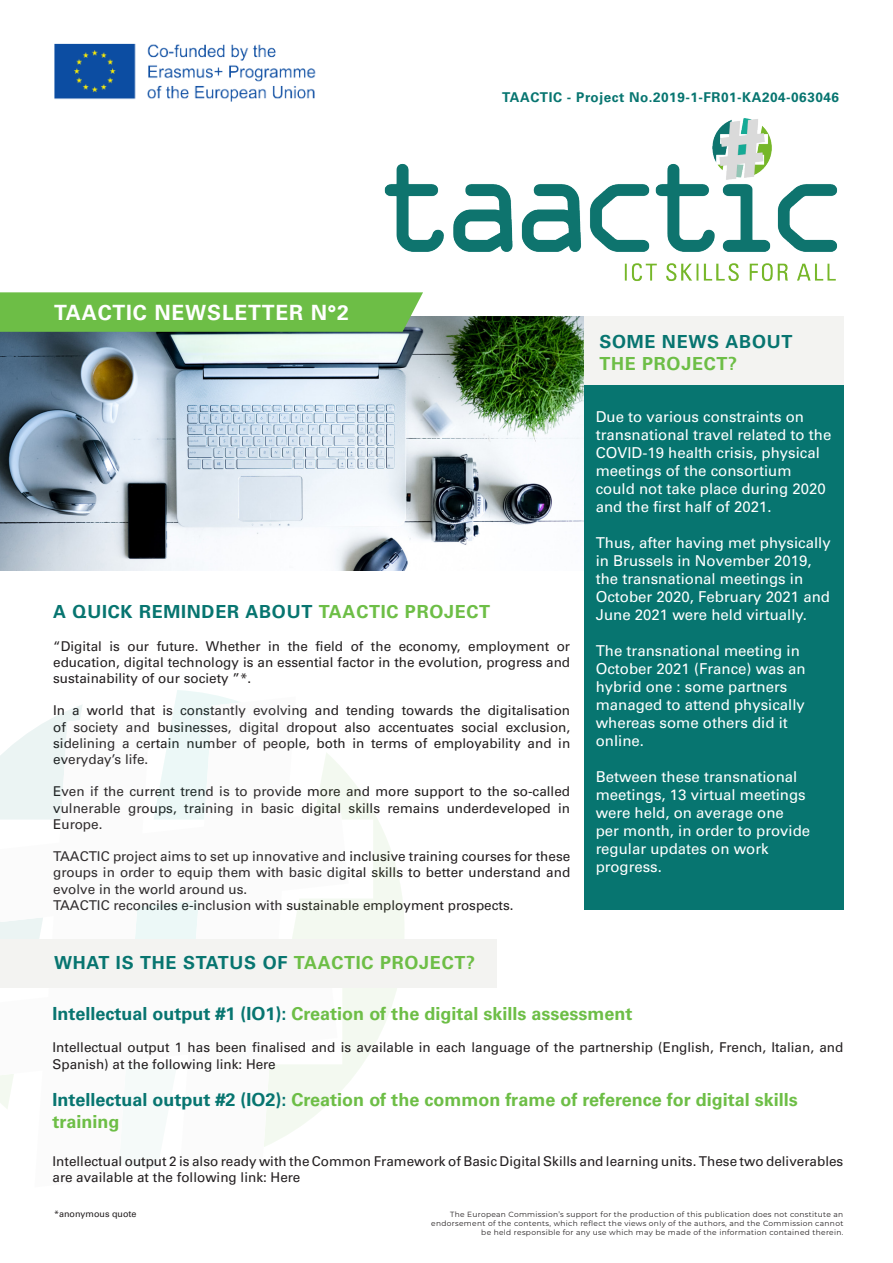
<style>
.page{position:relative;width:893px;height:1263px;background:#fff}
.page>*{position:absolute;margin:0;border:0;box-sizing:border-box;transform-origin:0 0}
.t1{font:21px "Univers LT 65 Bd";letter-spacing:.04em;color:#fff}
.t2{font:18px/21.6px "Univers LT 65 Bd";color:#6dbe46}
.t3{font:18px "Univers LT 65 Bd";letter-spacing:.04em;color:#077570}
.t4{font:18px "Univers LT 65 Bd";letter-spacing:.04em;color:#6dbe46}
.t5{font:15px/18px "Univers LT 55 Rm";color:#fff}
.t6{font:13.5px/16.2px "Univers LT 55 Rm";color:#231f20;text-align:justify}
.t7{font:13.5px "Univers LT 65 Bd";letter-spacing:.04em;color:#077570}
.t8{font:9px "Univers LT 55 Rm";color:#231f20}
.t9{font:7.5px/9px "Montserrat";letter-spacing:.04em;color:#231f20;text-align:right}
.s1{color:#6dbe46}
.s2{color:#077570}
</style>
<div class="page">
<img style="left:54px;top:43px;width:262px;height:59px">
<img style="left:384px;top:118px;width:454px;height:163px">
<svg style="left:176px;top:690px;width:41px;height:6px"></svg>
<svg style="left:349px;top:777px;width:55px;height:305px;fill:#f5faf2"></svg>
<svg style="left:0;top:696px;width:349px;height:451px"></svg>
<img style="left:0;top:316px;width:584px;height:254px">
<div style="left:584px;top:385px;width:259px;height:525px;background:#077570"></div>
<div style="left:584px;top:316px;width:259px;height:69px;background:#f3f3f1"></div>
<div style="left:0;top:939px;width:496px;height:49px;background:#f3f3f1"></div>
<svg style="left:0;top:292px;width:423px;height:40px;background:#6fbd4a"></svg>
<p class="t1" style="left:54px;top:300px;width:296px">TAACTIC NEWSLETTER N°2</p>
<p class="t7" style="left:502px;top:90px;width:338px">TAACTIC - Project No.2019-1-FR01-KA204-063046</p>
<p class="t3" style="left:599px;top:331px;width:195px">SOME NEWS ABOUT</p>
<p class="t4" style="left:599px;top:353px;width:139px">THE PROJECT?</p>
<p class="t3" style="left:53px;top:601px;width:439px">A QUICK REMINDER ABOUT <span class="s1">TAACTIC PROJECT</span></p>
<p class="t6" style="left:53px;top:638px;width:518px">“Digital is our future. Whether in the field of the economy, employment or education, digital technology is an essential factor in the evolution, progress and sustainability of our society ”*.</p>
<p class="t6" style="left:53px;top:702px;width:519px">In a world that is constantly evolving and tending towards the digitalisation of society and businesses, digital dropout also accentuates social exclusion, sidelining a certain number of people, both in terms of employability and in everyday’s life.</p>
<p class="t6" style="left:53px;top:783px;width:518px">Even if the current trend is to provide more and more support to the so-called vulnerable groups, training in basic digital skills remains underdeveloped in Europe.</p>
<p class="t6" style="left:53px;top:848px;width:519px">TAACTIC project aims to set up innovative and inclusive training courses for these groups in order to equip them with basic digital skills to better understand and evolve in the world around us.</p>
<p class="t6" style="left:53px;top:897px;width:462px">TAACTIC reconciles e-inclusion with sustainable employment prospects.</p>
<p class="t3" style="left:54px;top:952px;width:423px">WHAT IS THE STATUS OF <span class="s1">TAACTIC PROJECT?</span></p>
<p class="t5" style="left:596px;top:408px;width:237px">Due to various constraints on transnational travel related to the<br>COVID-19 health crisis, physical meetings of the consortium could not take place during 2020 and the first half of 2021.</p>
<p class="t5" style="left:596px;top:534px;width:237px">Thus, after having met physically in Brussels in November 2019, the transnational meetings in<br>October 2020, February 2021 and<br>June 2021 were held virtually.</p>
<p class="t5" style="left:596px;top:642px;width:212px">The transnational meeting in<br>October 2021 (France) was an hybrid one : some partners managed to attend physically whereas some others did it online.</p>
<p class="t5" style="left:596px;top:768px;width:216px">Between these transnational meetings, 13 virtual meetings were held, on average one per month, in order to provide regular updates on work progress.</p>
<p class="t2" style="left:53px;top:1003px;width:581px"><span class="s2">Intellectual output #1 (IO1):</span> Creation of the digital skills assessment</p>
<p class="t6" style="left:53px;top:1039px;width:792px">Intellectual output 1 has been finalised and is available in each language of the partnership (English, French, Italian, and<br>Spanish) at the following link: Here</p>
<p class="t2" style="left:53px;top:1089px;width:747px"><span class="s2">Intellectual output #2 (IO2):</span> Creation of the common frame of reference for digital skills training</p>
<p class="t6" style="left:53px;top:1153px;width:792px">Intellectual output 2 is also ready with the Common Framework of Basic Digital Skills and learning units. These two deliverables are available at the following link: Here</p>
<p class="t8" style="left:54px;top:1208px;width:84px">*anonymous quote</p>
<p class="t9" style="left:431px;top:1209px;width:414px">The European Commission’s support for the production of this publication does not constitute an endorsement of the contents, which reflect the views only of the authors, and the Commission cannot be held responsible for any use which may be made of the information contained therein.</p>
</div>
